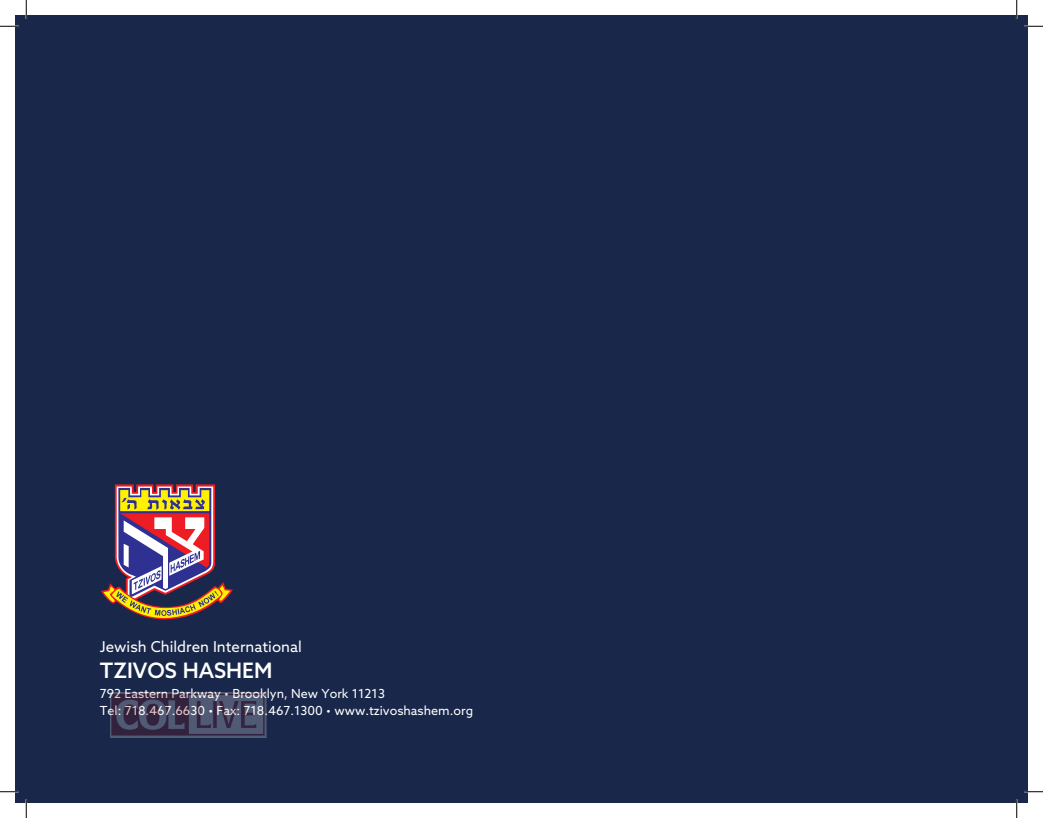
<style>
.page{position:relative;width:1043px;height:818px;background:#fff}
.page>*{position:absolute;margin:0;border:0;box-sizing:border-box;transform-origin:0 0}
.t1{font:500 21.25px "Azo Sans";color:#fff}
.t2{font:15px "Azo Sans";color:#fff}
.t3{font:12.5px/17.5px "Azo Sans";color:#fff}
</style>
<div class="page">
<div style="left:15px;top:15px;width:1013px;height:787px;background:#19274a"></div>
<svg style="left:101px;top:484px;width:132px;height:135px"></svg>
<svg style="left:0;top:25px;width:19px;height:2px"></svg>
<svg style="left:1024px;top:25px;width:18px;height:2px"></svg>
<svg style="left:0;top:790px;width:19px;height:2px"></svg>
<svg style="left:1024px;top:790px;width:18px;height:2px"></svg>
<svg style="left:25px;top:0;width:2px;height:19px"></svg>
<svg style="left:25px;top:799px;width:2px;height:19px"></svg>
<svg style="left:1016px;top:0;width:1px;height:19px"></svg>
<svg style="left:1015px;top:799px;width:2px;height:19px"></svg>
<img style="left:110px;top:693px;width:156px;height:44px">
<p class="t2" style="left:100px;top:636px;width:203px">Jewish Children International</p>
<h1 class="t1" style="left:100px;top:656px;width:174px">TZIVOS HASHEM</h1>
<p class="t3" style="left:100px;top:684px;width:375px">792 Eastern Parkway • Brooklyn, New York 11213<br>Tel: 718.467.6630 • Fax: 718.467.1300 • www.tzivoshashem.org</p>
</div>
